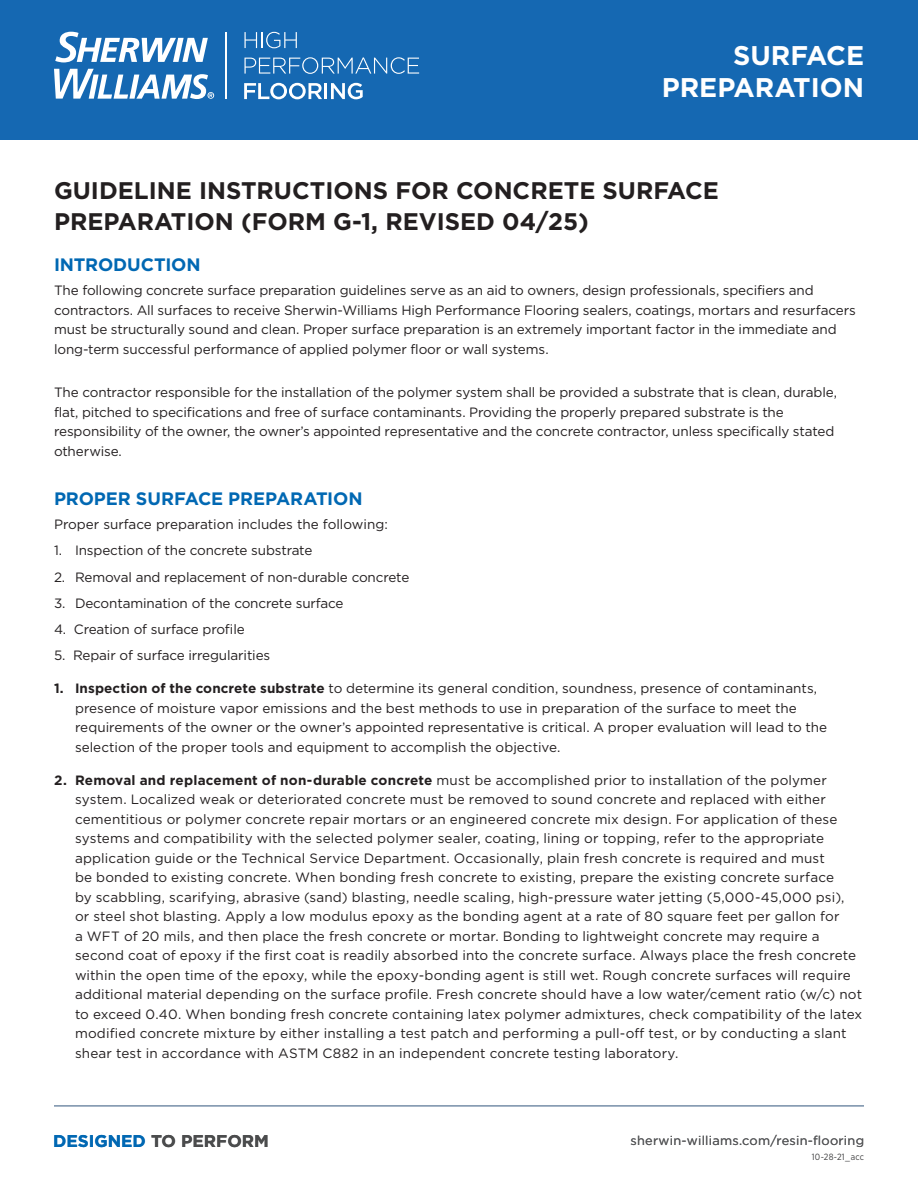
<style>
.page{position:relative;width:918px;height:1188px;background:#fff}
.page>*{position:absolute;margin:0;border:0;box-sizing:border-box;transform-origin:0 0}
.t1{font:700 27px/31.5px "Gotham";color:#fff;text-align:right}
.t2{font:700 24px/31.5px "Gotham";color:#231f20}
.t3{font:700 18px "Gotham";letter-spacing:-.005em;color:#0168b3}
.t4{font:700 16.95px "Gotham";color:#4b4c4d}
.t5{font:13.5px/19.5px "Gotham";color:#231f20}
.t6{font:12.75px "Gotham";letter-spacing:.02em;color:#57585a}
.t7{font:9px "Gotham Narrow";letter-spacing:.03em;color:#3e3e3f}
.s1{font-weight:700}
.s2{color:#0168b3}
</style>
<div class="page">
<div style="left:0;top:0;width:918px;height:140px;background:#1568b2"></div>
<svg style="left:244px;top:32px;width:53px;height:16px"></svg>
<svg style="left:244px;top:57px;width:175px;height:17px"></svg>
<svg style="left:244px;top:83px;width:119px;height:16px"></svg>
<hr style="left:226px;top:32px;width:1px;height:67px;background:#fff">
<svg style="left:55px;top:32px;width:153px;height:30px"></svg>
<svg style="left:54px;top:69px;width:160px;height:30px"></svg>
<hr style="left:54px;top:1105px;width:810px;height:2px;background:#768ea8">
<h1 class="t1" style="left:662px;top:40px;width:204px">SURFACE<br>PREPARATION</h1>
<h2 class="t2" style="left:54px;top:174px;width:666px">GUIDELINE INSTRUCTIONS FOR CONCRETE SURFACE<br>PREPARATION (FORM G-1, REVISED 04/25)</h2>
<h3 class="t3" style="left:54px;top:253px;width:148px">INTRODUCTION</h3>
<p class="t5" style="left:54px;top:280px;width:803px">The following concrete surface preparation guidelines serve as an aid to owners, design professionals, specifiers and contractors. All surfaces to receive Sherwin-Williams High Performance Flooring sealers, coatings, mortars and resurfacers must be structurally sound and clean. Proper surface preparation is an extremely important factor in the immediate and long-term successful performance of applied polymer floor or wall systems.</p>
<p class="t5" style="left:54px;top:382px;width:785px">The contractor responsible for the installation of the polymer system shall be provided a substrate that is clean, durable, flat, pitched to specifications and free of surface contaminants. Providing the properly prepared substrate is the responsibility of the owner, the owner’s appointed representative and the concrete contractor, unless specifically stated otherwise.</p>
<h3 class="t3" style="left:54px;top:487px;width:310px">PROPER SURFACE PREPARATION</h3>
<p class="t5" style="left:54px;top:514px;width:335px">Proper surface preparation includes the following:</p>
<p class="t5" style="left:54px;top:541px;width:260px">1. Inspection of the concrete substrate</p>
<p class="t5" style="left:54px;top:567px;width:357px">2. Removal and replacement of non-durable concrete</p>
<p class="t5" style="left:54px;top:593px;width:291px">3. Decontamination of the concrete surface</p>
<p class="t5" style="left:54px;top:619px;width:192px">4. Creation of surface profile</p>
<p class="t5" style="left:54px;top:646px;width:218px">5. Repair of surface irregularities</p>
<p class="t5" style="left:75px;top:679px;width:754px;text-indent:-21px"><span class="s1">1. Inspection of the concrete substrate</span> to determine its general condition, soundness, presence of contaminants, presence of moisture vapor emissions and the best methods to use in preparation of the surface to meet the requirements of the owner or the owner’s appointed representative is critical. A proper evaluation will lead to the selection of the proper tools and equipment to accomplish the objective.</p>
<p class="t5" style="left:75px;top:770px;width:789px;text-indent:-21px"><span class="s1">2. Removal and replacement of non-durable concrete</span> must be accomplished prior to installation of the polymer system. Localized weak or deteriorated concrete must be removed to sound concrete and replaced with either cementitious or polymer concrete repair mortars or an engineered concrete mix design. For application of these systems and compatibility with the selected polymer sealer, coating, lining or topping, refer to the appropriate application guide or the Technical Service Department. Occasionally, plain fresh concrete is required and must<br>be bonded to existing concrete. When bonding fresh concrete to existing, prepare the existing concrete surface<br>by scabbling, scarifying, abrasive (sand) blasting, needle scaling, high-pressure water jetting (5,000-45,000 psi),<br>or steel shot blasting. Apply a low modulus epoxy as the bonding agent at a rate of 80 square feet per gallon for<br>a WFT of 20 mils, and then place the fresh concrete or mortar. Bonding to lightweight concrete may require a second coat of epoxy if the first coat is readily absorbed into the concrete surface. Always place the fresh concrete within the open time of the epoxy, while the epoxy-bonding agent is still wet. Rough concrete surfaces will require additional material depending on the surface profile. Fresh concrete should have a low water/cement ratio (w/c) not to exceed 0.40. When bonding fresh concrete containing latex polymer admixtures, check compatibility of the latex modified concrete mixture by either installing a test patch and performing a pull-off test, or by conducting a slant shear test in accordance with ASTM C882 in an independent concrete testing laboratory.</p>
<p class="t4" style="left:53px;top:1129px;width:217px"><span class="s2">DESIGNED</span> TO PERFORM</p>
<p class="t6" style="left:631px;top:1132px;width:235px">sherwin-williams.com/resin-flooring</p>
<p class="t7" style="left:812px;top:1152px;width:54px">10-28-21_acc</p>
</div>
